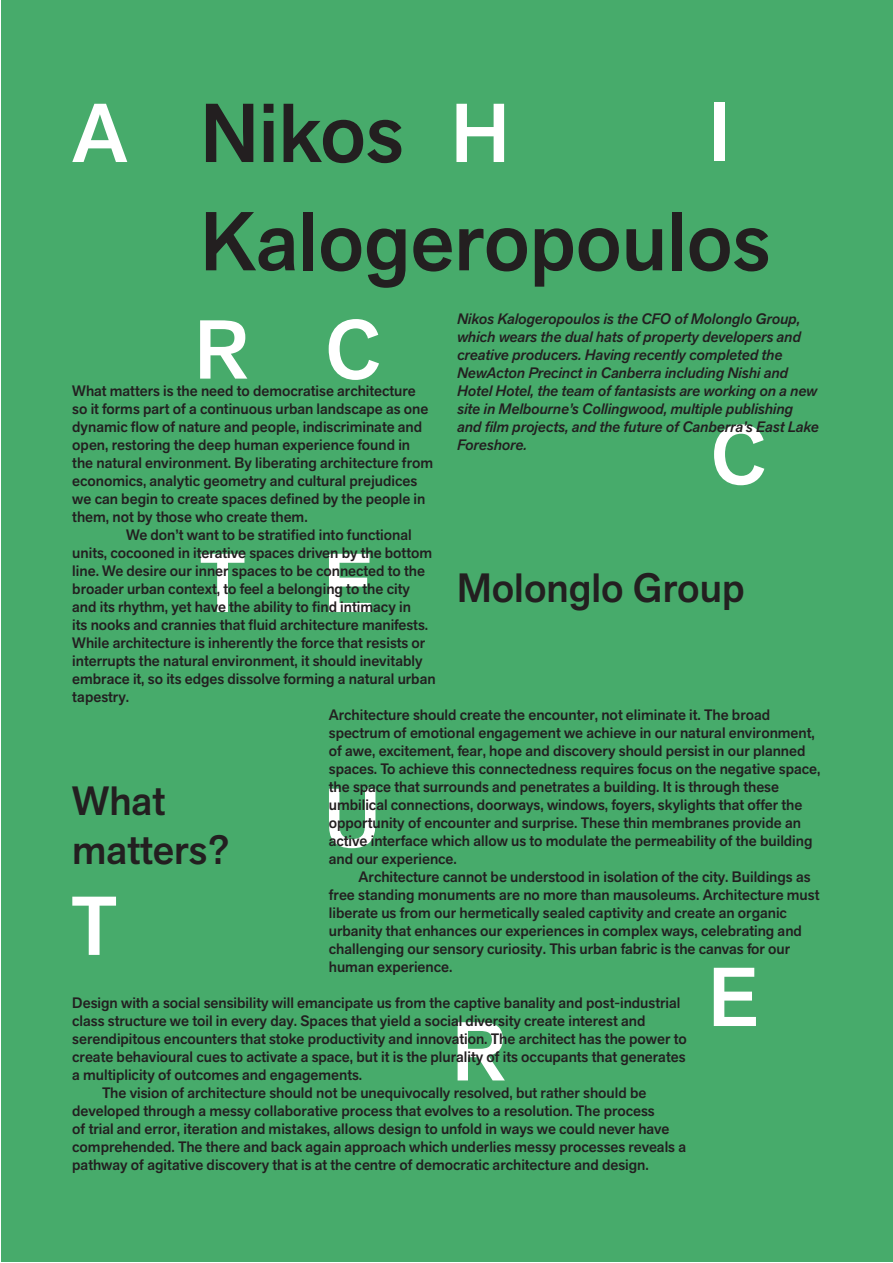
<style>
.page{position:relative;width:893px;height:1263px;background:#fff}
.page>*{position:absolute;margin:0;border:0;box-sizing:border-box;transform-origin:0 0}
.Heading{font:500 82.5px "Akzid Grtsk Next";color:#231f20}
.t1{font:500 82.5px "Akzid Grtsk Next";color:#fff}
.SubHead{font:500 40.5px "Akzid Grtsk Next";color:#231f20}
.Body{font:500 15px/18px "Akzid Grtsk Next";color:#231f20}
.Italic{font:15px/18px "Akzid Grtsk Next Med It";color:#231f20}
</style>
<div class="page">
<div style="left:1px;top:1px;width:891px;height:1261px;background:#47ab6b"></div>
<h1 class="t1" style="left:72px;top:80px;width:57px">A</h1>
<p class="Heading" style="left:201px;top:80px;width:204px">Nikos</p>
<h1 class="t1" style="left:451px;top:80px;width:60px">H</h1>
<h1 class="t1" style="left:708px;top:79px;width:23px">I</h1>
<p class="Heading" style="left:201px;top:188px;width:571px">Kalogeropoulos</p>
<p class="Italic" style="left:457px;top:310px;width:363px">Nikos Kalogeropoulos is the CFO of Molonglo Group, which wears the dual hats of property developers and creative producers. Having recently completed the NewActon Precinct in Canberra including Nishi and Hotel Hotel, the team of fantasists are working on a new site in Melbourne’s Collingwood, multiple publishing and film projects, and the future of Canberra’s East Lake Foreshore.</p>
<h1 class="t1" style="left:195px;top:296px;width:187px">R C</h1>
<p class="Body" style="left:72px;top:382px;width:362px">What matters is the need to democratise architecture so it forms part of a continuous urban landscape as one dynamic flow of nature and people, indiscriminate and open, restoring the deep human experience found in the natural environment. By liberating architecture from economics, analytic geometry and cultural prejudices we can begin to create spaces defined by the people in them, not by those who create them.</p>
<p class="Body" style="left:72px;top:526px;width:365px;text-indent:54px">We don’t want to be stratified into functional units, cocooned in iterative spaces driven by the bottom line. We desire our inner spaces to be connected to the broader urban context, to feel a belonging to the city and its rhythm, yet have the ability to find intimacy in<br>its nooks and crannies that fluid architecture manifests.<br>While architecture is inherently the force that resists or interrupts the natural environment, it should inevitably embrace it, so its edges dissolve forming a natural urban tapestry.</p>
<p class="Body" style="left:329px;top:706px;width:493px">Architecture should create the encounter, not eliminate it. The broad spectrum of emotional engagement we achieve in our natural environment, of awe, excitement, fear, hope and discovery should persist in our planned spaces. To achieve this connectedness requires focus on the negative space, the space that surrounds and penetrates a building. It is through these umbilical connections, doorways, windows, foyers, skylights that offer the opportunity of encounter and surprise. These thin membranes provide an active interface which allow us to modulate the permeability of the building and our experience.</p>
<p class="Body" style="left:329px;top:868px;width:492px;text-indent:30px">Architecture cannot be understood in isolation of the city. Buildings as free standing monuments are no more than mausoleums. Architecture must liberate us from our hermetically sealed captivity and create an organic urbanity that enhances our experiences in complex ways, celebrating and challenging our sensory curiosity. This urban fabric is the canvas for our human experience.</p>
<p class="Body" style="left:72px;top:994px;width:616px">Design with a social sensibility will emancipate us from the captive banality and post-industrial class structure we toil in every day. Spaces that yield a social diversity create interest and serendipitous encounters that stoke productivity and innovation. The architect has the power to create behavioural cues to activate a space, but it is the plurality of its occupants that generates a multiplicity of outcomes and engagements.</p>
<p class="Body" style="left:72px;top:1084px;width:615px;text-indent:30px">The vision of architecture should not be unequivocally resolved, but rather should be developed through a messy collaborative process that evolves to a resolution. The process<br>of trial and error, iteration and mistakes, allows design to unfold in ways we could never have comprehended. The there and back again approach which underlies messy processes reveals a pathway of agitative discovery that is at the centre of democratic architecture and design.</p>
<h1 class="t1" style="left:711px;top:402px;width:57px">C</h1>
<h1 class="t1" style="left:199px;top:530px;width:176px">T E</h1>
<p class="SubHead" style="left:457px;top:562px;width:289px">Molonglo Group</p>
<p class="SubHead" style="left:72px;top:775px;width:94px">What</p>
<p class="SubHead" style="left:72px;top:824px;width:159px">matters?</p>
<h1 class="t1" style="left:324px;top:765px;width:59px">U</h1>
<h1 class="t1" style="left:71px;top:872px;width:49px">T</h1>
<h1 class="t1" style="left:708px;top:944px;width:52px">E</h1>
<h1 class="t1" style="left:452px;top:998px;width:55px">R</h1>
</div>
